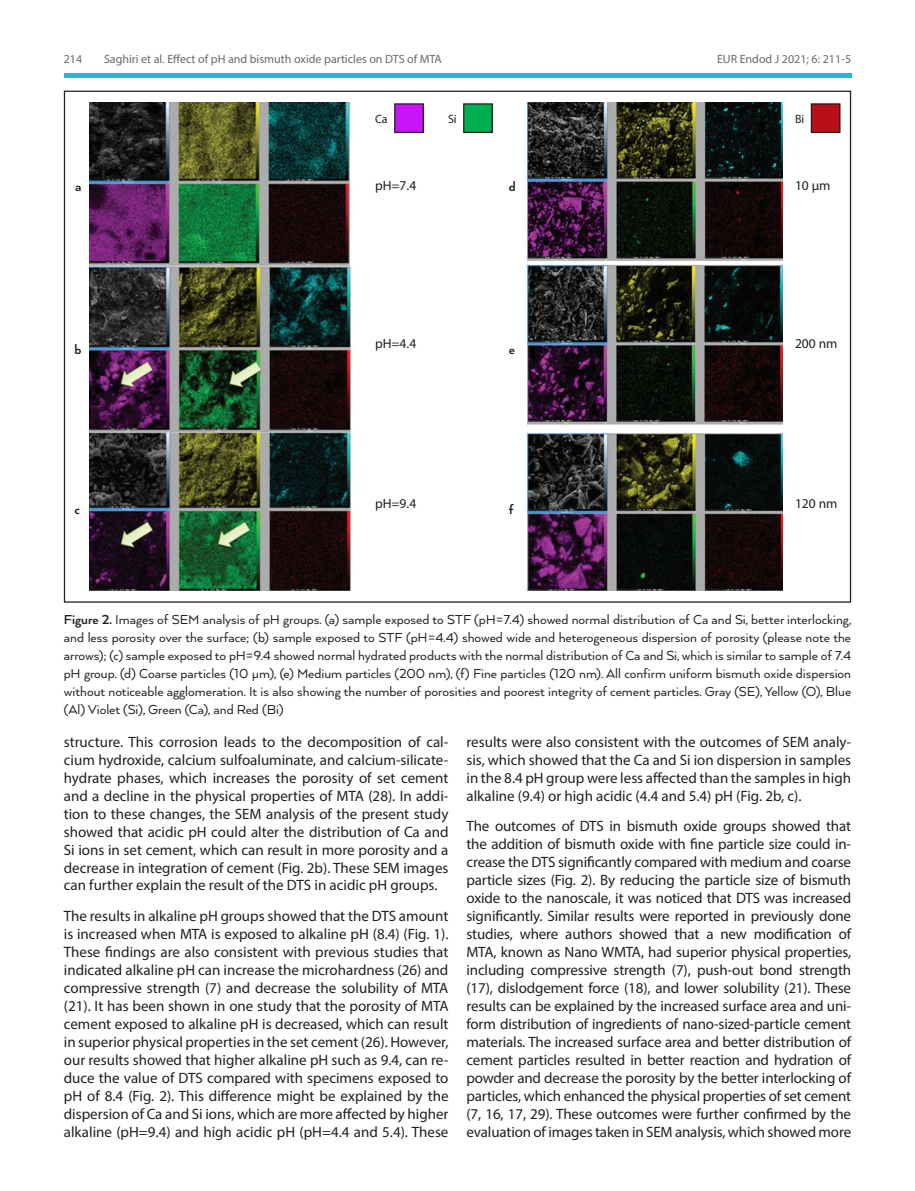
<style>
.page{position:relative;width:915px;height:1191px;background:#fff}
.page>*{position:absolute;margin:0;border:0;box-sizing:border-box;transform-origin:0 0}
.t1{font:15px/18px "Myriad Pro";color:#231f20;text-align:justify}
.t2{font:15px/18px "Arquitecta";color:#231f20;text-align:justify}
.t3{font:700 15px "Arquitecta";color:#231f20}
.t4{font:13.5px "Myriad Pro";color:#231f20}
.t5{font:12px "Myriad Pro";color:#69696c}
.t6{font:12px "Myriad Pro";color:#231f20}
.s1{font-weight:700}
</style>
<div class="page">
<div style="left:64px;top:73px;width:786px;height:5px;background:#1abcdc"></div>
<img style="left:90px;top:103px;width:692px;height:487px">
<div style="left:394px;top:104px;width:29px;height:28px;background:#c913fb"></div>
<div style="left:394px;top:103px;width:30px;height:30px;border:1px solid #231f20"></div>
<div style="left:463px;top:104px;width:29px;height:28px;background:#00af50"></div>
<div style="left:463px;top:103px;width:29px;height:30px;border:1px solid #231f20"></div>
<div style="left:811px;top:104px;width:28px;height:28px;background:#ba0f18"></div>
<div style="left:810px;top:103px;width:30px;height:30px;border:1px solid #231f20"></div>
<p class="t5" style="left:64px;top:52px;width:20px">214</p>
<p class="t5" style="left:104px;top:52px;width:339px">Saghiri et al. Effect of pH and bismuth oxide particles on DTS of MTA</p>
<p class="t5" style="left:716px;top:52px;width:136px">EUR Endod J 2021; 6: 211-5</p>
<p class="t6" style="left:375px;top:111px;width:14px">Ca</p>
<p class="t6" style="left:448px;top:111px;width:10px">Si</p>
<p class="t6" style="left:794px;top:111px;width:11px">Bi</p>
<p class="t3" style="left:75px;top:177px;width:8px">a</p>
<p class="t3" style="left:508px;top:177px;width:9px">d</p>
<p class="t4" style="left:375px;top:177px;width:43px">pH=7.4</p>
<p class="t4" style="left:794px;top:177px;width:37px">10 µm</p>
<p class="t4" style="left:375px;top:335px;width:43px">pH=4.4</p>
<p class="t3" style="left:74px;top:340px;width:9px">b</p>
<p class="t3" style="left:508px;top:340px;width:8px">e</p>
<p class="t4" style="left:794px;top:335px;width:44px">200 nm</p>
<p class="t4" style="left:375px;top:495px;width:43px">pH=9.4</p>
<p class="t3" style="left:74px;top:500px;width:7px">c</p>
<p class="t3" style="left:508px;top:500px;width:6px">f</p>
<p class="t4" style="left:794px;top:495px;width:44px">120 nm</p>
<p class="t2" style="left:64px;top:610px;width:788px"><span class="s1">Figure 2.</span> Images of SEM analysis of pH groups. (a) sample exposed to STF (pH=7.4) showed normal distribution of Ca and Si, better interlocking, and less porosity over the surface; (b) sample exposed to STF (pH=4.4) showed wide and heterogeneous dispersion of porosity (please note the arrows); (c) sample exposed to pH=9.4 showed normal hydrated products with the normal distribution of Ca and Si, which is similar to sample of 7.4 pH group. (d) Coarse particles (10 μm), (e) Medium particles (200 nm), (f) Fine particles (120 nm). All confirm uniform bismuth oxide dispersion without noticeable agglomeration. It is also showing the number of porosities and poorest integrity of cement particles. Gray (SE), Yellow (O), Blue (Al) Violet (Si), Green (Ca), and Red (Bi)</p>
<p class="t1" style="left:64px;top:732px;width:386px">structure. This corrosion leads to the decomposition of cal&shy;cium hydroxide, calcium sulfoaluminate, and calcium-silicate&shy;hydrate phases, which increases the porosity of set cement and a decline in the physical properties of MTA (28). In addi&shy;tion to these changes, the SEM analysis of the present study showed that acidic pH could alter the distribution of Ca and Si ions in set cement, which can result in more porosity and a decrease in integration of cement (Fig. 2b). These SEM images can further explain the result of the DTS in acidic pH groups.</p>
<p class="t1" style="left:64px;top:907px;width:386px">The results in alkaline pH groups showed that the DTS amount is increased when MTA is exposed to alkaline pH (8.4) (Fig. 1).<br>These findings are also consistent with previous studies that indicated alkaline pH can increase the microhardness (26) and compressive strength (7) and decrease the solubility of MTA (21). It has been shown in one study that the porosity of MTA cement exposed to alkaline pH is decreased, which can result in superior physical properties in the set cement (26). However, our results showed that higher alkaline pH such as 9.4, can re&shy;duce the value of DTS compared with specimens exposed to pH of 8.4 (Fig. 2). This difference might be explained by the dispersion of Ca and Si ions, which are more affected by higher alkaline (pH=9.4) and high acidic pH (pH=4.4 and 5.4). These</p>
<p class="t1" style="left:466px;top:732px;width:386px">results were also consistent with the outcomes of SEM analy&shy;sis, which showed that the Ca and Si ion dispersion in samples in the 8.4 pH group were less affected than the samples in high alkaline (9.4) or high acidic (4.4 and 5.4) pH (Fig. 2b, c).</p>
<p class="t1" style="left:466px;top:817px;width:386px">The outcomes of DTS in bismuth oxide groups showed that the addition of bismuth oxide with fine particle size could in&shy;crease the DTS significantly compared with medium and coarse particle sizes (Fig. 2). By reducing the particle size of bismuth oxide to the nanoscale, it was noticed that DTS was increased significantly. Similar results were reported in previously done studies, where authors showed that a new modification of MTA, known as Nano WMTA, had superior physical properties, including compressive strength (7), push-out bond strength (17), dislodgement force (18), and lower solubility (21). These results can be explained by the increased surface area and uni&shy;form distribution of ingredients of nano-sized-particle cement materials. The increased surface area and better distribution of cement particles resulted in better reaction and hydration of powder and decrease the porosity by the better interlocking of particles, which enhanced the physical properties of set cement (7, 16, 17, 29). These outcomes were further confirmed by the evaluation of images taken in SEM analysis, which showed more</p>
</div>
